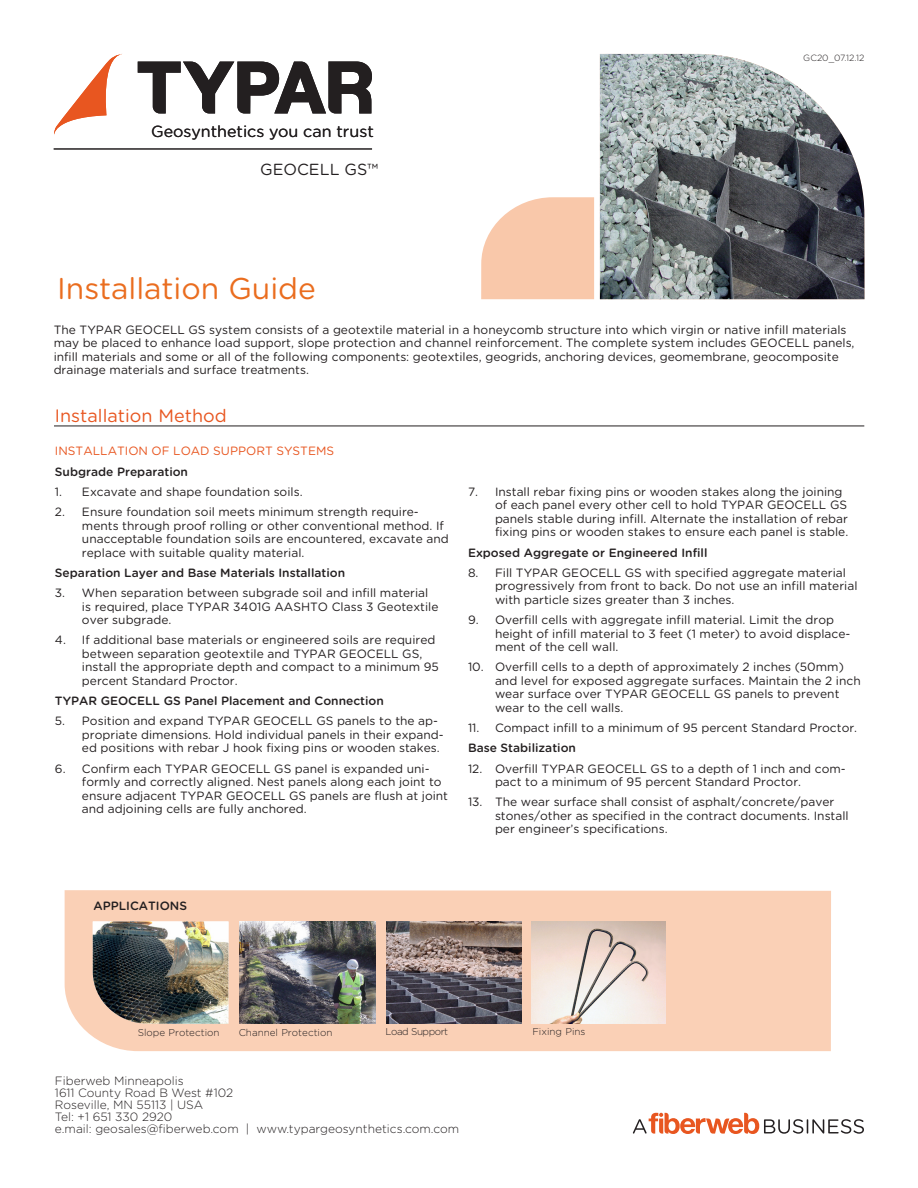
<style>
.page{position:relative;width:918px;height:1188px;background:#fff}
.page>*{position:absolute;margin:0;border:0;box-sizing:border-box;transform-origin:0 0}
.t1{font:30px "Gotham Rounded";color:#ea6d1f}
.t2{font:18px "Gotham Rounded";color:#e85620}
.t3{font:16.05px "Gotham Rounded";color:#231f20}
.t4{font:12px/13.5px "Gotham Rounded";color:#231f20}
.t5{font:500 12px "Gotham Rounded";color:#231f20}
.t6{font:300 12px "Gotham Rounded";color:#231f20}
.t7{font:12px "Gotham Rounded";color:#e85620}
.t8{font:300 9.9px "Gotham Rounded";color:#231f20}
.t9{font:300 9.9px "Gotham Rounded";letter-spacing:-.045em;color:#231f20}
.t10{font:300 9px "Gotham Rounded";color:#231f20}
</style>
<div class="page">
<div style="left:65px;top:890px;width:766px;height:161px;background:#fad0b6"></div>
<img style="left:93px;top:921px;width:136px;height:103px">
<img style="left:239px;top:921px;width:136px;height:103px">
<img style="left:386px;top:921px;width:136px;height:103px">
<img style="left:532px;top:921px;width:134px;height:103px">
<hr style="left:54px;top:426px;width:810px;height:1px;background:#231f20">
<svg style="left:600px;top:205px;width:265px;height:94px;background:#5f6468"></svg>
<img style="left:600px;top:54px;width:264px;height:160px">
<svg style="left:481px;top:197px;width:113px;height:102px;background:#f9cdb2"></svg>
<svg style="left:633px;top:1113px;width:231px;height:21px"></svg>
<svg style="left:138px;top:62px;width:234px;height:51px"></svg>
<svg style="left:54px;top:54px;width:68px;height:81px"></svg>
<hr style="left:54px;top:149px;width:318px;height:1px;background:#231f20">
<h3 class="t3" style="left:151px;top:120px;width:224px">Geosynthetics you can trust</h3>
<h3 class="t3" style="left:260px;top:158px;width:120px">GEOCELL GS™</h3>
<p class="t1" style="left:57px;top:268px;width:260px">Installation Guide</p>
<p class="t10" style="left:803px;top:52px;width:63px">GC20_07.12.12</p>
<p class="t4" style="left:54px;top:322px;width:802px">The TYPAR GEOCELL GS system consists of a geotextile material in a honeycomb structure into which virgin or native infill materials may be placed to enhance load support, slope protection and channel reinforcement. The complete system includes GEOCELL panels, infill materials and some or all of the following components: geotextiles, geogrids, anchoring devices, geomembrane, geocomposite drainage materials and surface treatments.</p>
<p class="t2" style="left:55px;top:403px;width:173px">Installation Method</p>
<p class="t7" style="left:55px;top:443px;width:281px">INSTALLATION OF LOAD SUPPORT SYSTEMS</p>
<p class="t5" style="left:55px;top:463px;width:135px">Subgrade Preparation</p>
<p class="t4" style="left:55px;top:484px;width:249px">1. Excavate and shape foundation soils.</p>
<p class="t4" style="left:82px;top:505px;width:368px;text-indent:-27px">2. Ensure foundation soil meets minimum strength require&shy;ments through proof rolling or other conventional method. If unacceptable foundation soils are encountered, excavate and replace with suitable quality material.</p>
<p class="t5" style="left:55px;top:564px;width:292px">Separation Layer and Base Materials Installation</p>
<p class="t4" style="left:82px;top:586px;width:358px;text-indent:-27px">3. When separation between subgrade soil and infill material is required, place TYPAR 3401G AASHTO Class 3 Geotextile over subgrade.</p>
<p class="t4" style="left:82px;top:633px;width:358px;text-indent:-27px">4. If additional base materials or engineered soils are required between separation geotextile and TYPAR GEOCELL GS, install the appropriate depth and compact to a minimum 95 percent Standard Proctor.</p>
<p class="t5" style="left:55px;top:692px;width:330px">TYPAR GEOCELL GS Panel Placement and Connection</p>
<p class="t4" style="left:82px;top:714px;width:363px;text-indent:-27px">5. Position and expand TYPAR GEOCELL GS panels to the ap&shy;propriate dimensions. Hold individual panels in their expand&shy;ed positions with rebar J hook fixing pins or wooden stakes.</p>
<p class="t4" style="left:82px;top:761px;width:368px;text-indent:-27px">6. Confirm each TYPAR GEOCELL GS panel is expanded uni&shy;formly and correctly aligned. Nest panels along each joint to ensure adjacent TYPAR GEOCELL GS panels are flush at joint and adjoining cells are fully anchored.</p>
<p class="t4" style="left:495px;top:484px;width:355px;text-indent:-27px">7. Install rebar fixing pins or wooden stakes along the joining of each panel every other cell to hold TYPAR GEOCELL GS panels stable during infill. Alternate the installation of rebar fixing pins or wooden stakes to ensure each panel is stable.</p>
<p class="t5" style="left:468px;top:544px;width:241px">Exposed Aggregate or Engineered Infill</p>
<p class="t4" style="left:495px;top:565px;width:364px;text-indent:-27px">8. Fill TYPAR GEOCELL GS with specified aggregate material progressively from front to back. Do not use an infill material with particle sizes greater than 3 inches.</p>
<p class="t4" style="left:495px;top:613px;width:357px;text-indent:-27px">9. Overfill cells with aggregate infill material. Limit the drop height of infill material to 3 feet (1 meter) to avoid displace&shy;ment of the cell wall.</p>
<p class="t4" style="left:495px;top:660px;width:367px;text-indent:-27px">10. Overfill cells to a depth of approximately 2 inches (50mm) and level for exposed aggregate surfaces. Maintain the 2 inch wear surface over TYPAR GEOCELL GS panels to prevent wear to the cell walls.</p>
<p class="t4" style="left:468px;top:721px;width:391px">11. Compact infill to a minimum of 95 percent Standard Proctor.</p>
<p class="t5" style="left:468px;top:740px;width:110px">Base Stabilization</p>
<p class="t4" style="left:495px;top:761px;width:352px;text-indent:-27px">12. Overfill TYPAR GEOCELL GS to a depth of 1 inch and com&shy;pact to a minimum of 95 percent Standard Proctor.</p>
<p class="t4" style="left:495px;top:795px;width:355px;text-indent:-27px">13. The wear surface shall consist of asphalt/concrete/paver stones/other as specified in the contract documents. Install per engineer’s specifications.</p>
<p class="t5" style="left:94px;top:897px;width:95px">APPLICATIONS</p>
<p class="t8" style="left:138px;top:1026px;width:83px">Slope Protection</p>
<p class="t8" style="left:239px;top:1026px;width:95px">Channel Protection</p>
<p class="t9" style="left:385px;top:1025px;width:64px">Load Support</p>
<p class="t8" style="left:532px;top:1025px;width:55px">Fixing Pins</p>
<p class="t6" style="left:55px;top:1073px;width:130px">Fiberweb Minneapolis</p>
<p class="t6" style="left:55px;top:1085px;width:180px">1611 County Road B West #102</p>
<p class="t6" style="left:55px;top:1097px;width:150px">Roseville, MN 55113 | USA</p>
<p class="t6" style="left:55px;top:1109px;width:119px">Tel: +1 651 330 2920</p>
<p class="t6" style="left:55px;top:1121px;width:406px">e.mail: geosales@fiberweb.com | www.typargeosynthetics.com.com</p>
</div>
